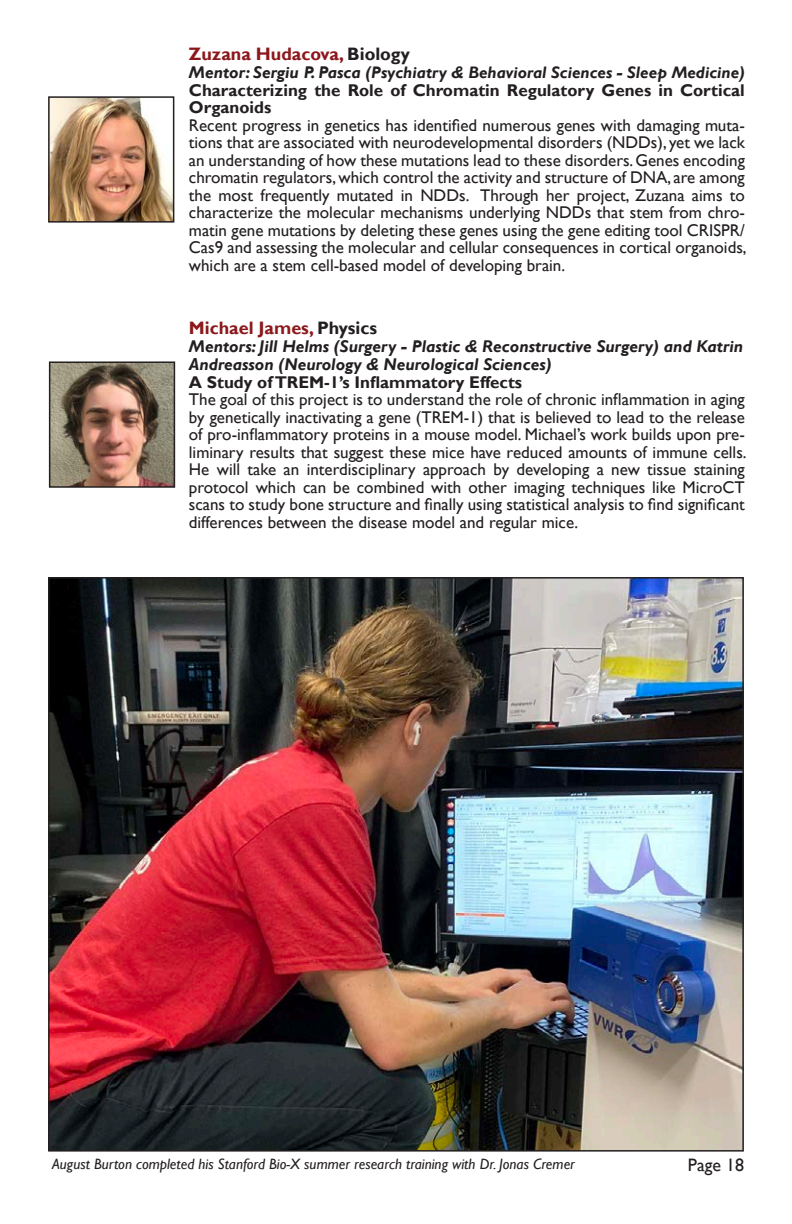
<style>
.page{position:relative;width:792px;height:1224px;background:#fff}
.page>*{position:absolute;margin:0;border:0;box-sizing:border-box;transform-origin:0 0}
.t1{font:700 18px "Gill Sans";color:#8c181b}
.t2{font:18px "Gill Sans";color:#231f20}
.t3{font:17px/17.4px "Gill Sans";color:#231f20;text-align:justify}
.t4{font:italic 700 17px/18px "Gill Sans";color:#231f20}
.t5{font:700 17px/17.4px "Gill Sans";color:#231f20}
.t6{font:italic 700 16.6px "Gill Sans";color:#231f20}
.t7{font:italic 15px "Gill Sans";color:#231f20}
.s1{color:#231f20}
.s2{font-size:17px}
</style>
<div class="page">
<img style="left:51px;top:580px;width:690px;height:569px">
<img style="left:52px;top:364px;width:120px;height:121px">
<div style="left:49px;top:361px;width:126px;height:127px;border:2px solid #231f20"></div>
<img style="left:51px;top:99px;width:120px;height:121px">
<div style="left:48px;top:96px;width:126px;height:127px;border:2px solid #231f20"></div>
<p class="t1" style="left:189px;top:44px;width:223px">Zuzana Hudacova, <span class="s1">Biology</span></p>
<p class="t6" style="left:189px;top:63px;width:558px"><span class="s2">Mentor: Sergiu P. Pasca</span> (Psychiatry &amp; Behavioral Sciences - Sleep Medicine)</p>
<p class="t5" style="left:189px;top:82px;width:558px">Characterizing the Role of Chromatin Regulatory Genes in Cortical<br>Organoids</p>
<p class="t3" style="left:189px;top:117px;width:559px">Recent progress in genetics has identified numerous genes with damaging muta&shy;tions that are associated with neurodevelopmental disorders (NDDs), yet we lack an understanding of how these mutations lead to these disorders. Genes encoding chromatin regulators, which control the activity and structure of DNA, are among the most frequently mutated in NDDs. Through her project, Zuzana aims to characterize the molecular mechanisms underlying NDDs that stem from chro&shy;matin gene mutations by deleting these genes using the gene editing tool CRISPR/ Cas9 and assessing the molecular and cellular consequences in cortical organoids, which are a stem cell-based model of developing brain.</p>
<p class="t1" style="left:189px;top:317px;width:190px">Michael James, <span class="s1">Physics</span></p>
<p class="t4" style="left:189px;top:338px;width:556px">Mentors: Jill Helms (Surgery - Plastic &amp; Reconstructive Surgery) and Katrin<br>Andreasson (Neurology &amp; Neurological Sciences)</p>
<p class="t5" style="left:189px;top:374px;width:335px">A Study of TREM-1’s Inflammatory Effects</p>
<p class="t3" style="left:189px;top:391px;width:559px">The goal of this project is to understand the role of chronic inflammation in aging by genetically inactivating a gene (TREM-1) that is believed to lead to the release of pro-inflammatory proteins in a mouse model. Michael’s work builds upon pre&shy;liminary results that suggest these mice have reduced amounts of immune cells.<br>He will take an interdisciplinary approach by developing a new tissue staining protocol which can be combined with other imaging techniques like MicroCT scans to study bone structure and finally using statistical analysis to find significant differences between the disease model and regular mice.</p>
<p class="t7" style="left:52px;top:1155px;width:524px">August Burton completed his Stanford Bio-X summer research training with Dr. Jonas Cremer</p>
<p class="t2" style="left:688px;top:1154px;width:58px">Page 18</p>
</div>
